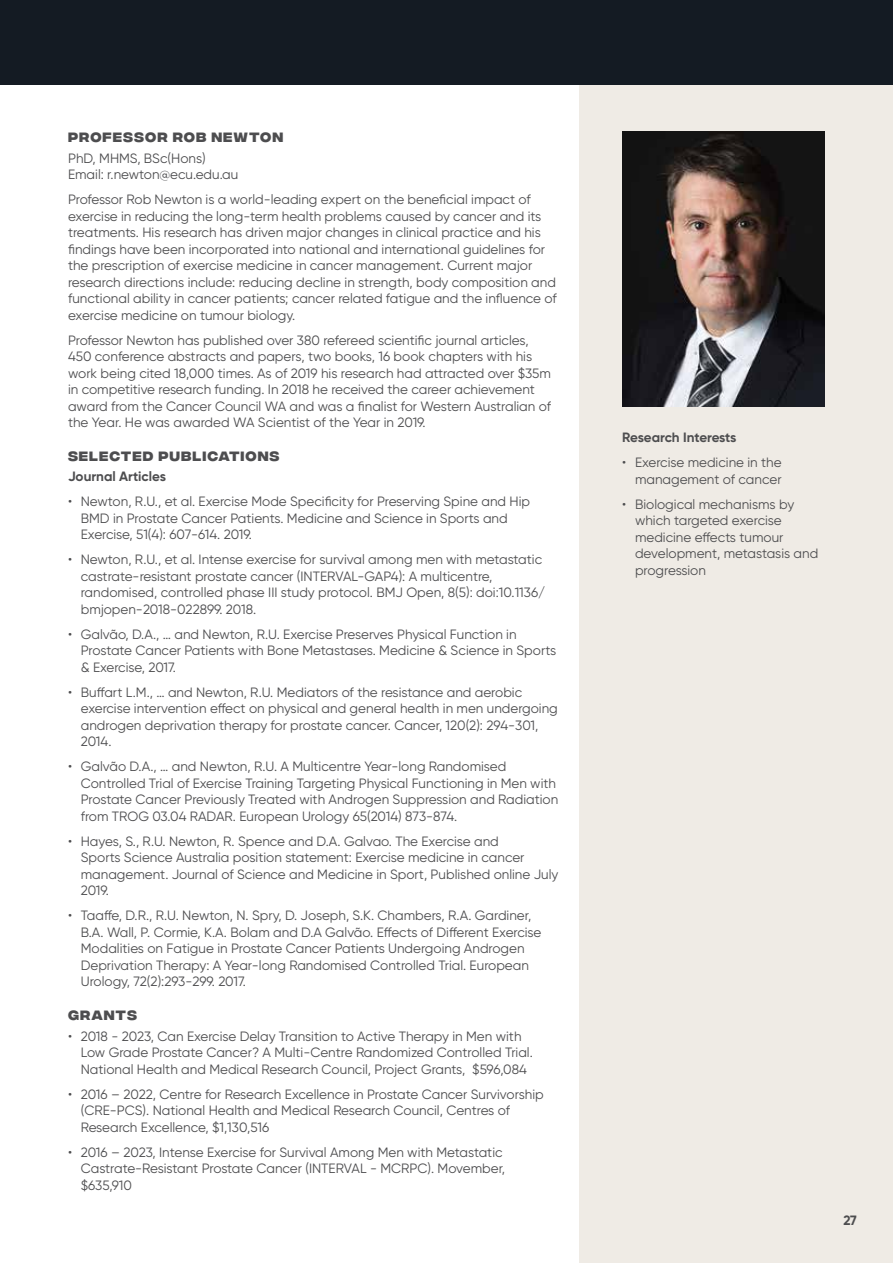
<style>
.page{position:relative;width:893px;height:1263px;background:#fff}
.page>*{position:absolute;margin:0;border:0;box-sizing:border-box;transform-origin:0 0}
.t1{font:13.5px/16.5px "Gilroy";color:#4d4d4f}
.t2{font:700 13.5px "Integral CF";letter-spacing:.075em;color:#4d4d4f}
.t3{font:700 13.5px "Gilroy";letter-spacing:-.005em;color:#4d4d4f}
</style>
<div class="page">
<div style="left:579px;top:59px;width:314px;height:1204px;background:#efebe5"></div>
<div style="left:0;top:0;width:893px;height:85px;background:#141b23"></div>
<img style="left:622px;top:132px;width:203px;height:275px">
<p class="t2" style="left:68px;top:129px;width:217px">PROFESSOR ROB NEWTON</p>
<p class="t1" style="left:68px;top:150px;width:172px">PhD, MHMS, BSc(Hons)<br>Email: r.newton@ecu.edu.au</p>
<p class="t1" style="left:68px;top:191px;width:490px">Professor Rob Newton is a world-leading expert on the beneficial impact of exercise in reducing the long-term health problems caused by cancer and its treatments. His research has driven major changes in clinical practice and his findings have been incorporated into national and international guidelines for the prescription of exercise medicine in cancer management. Current major research directions include: reducing decline in strength, body composition and functional ability in cancer patients; cancer related fatigue and the influence of exercise medicine on tumour biology.</p>
<p class="t1" style="left:68px;top:332px;width:484px">Professor Newton has published over 380 refereed scientific journal articles, 450 conference abstracts and papers, two books, 16 book chapters with his work being cited 18,000 times. As of 2019 his research had attracted over $35m in competitive research funding. In 2018 he received the career achievement award from the Cancer Council WA and was a finalist for Western Australian of the Year. He was awarded WA Scientist of the Year in 2019.</p>
<p class="t2" style="left:68px;top:448px;width:213px">SELECTED PUBLICATIONS</p>
<p class="t3" style="left:68px;top:468px;width:99px">Journal Articles</p>
<p class="t1" style="left:81px;top:493px;width:451px;text-indent:-13px">• Newton, R.U., et al. Exercise Mode Specificity for Preserving Spine and Hip<br>BMD in Prostate Cancer Patients. Medicine and Science in Sports and<br>Exercise, 51(4): 607-614. 2019.</p>
<p class="t1" style="left:81px;top:551px;width:466px;text-indent:-13px">• Newton, R.U., et al. Intense exercise for survival among men with metastatic castrate-resistant prostate cancer (INTERVAL-GAP4): A multicentre, randomised, controlled phase III study protocol. BMJ Open, 8(5): doi:10.1136/ bmjopen-2018-022899. 2018.</p>
<p class="t1" style="left:81px;top:626px;width:477px;text-indent:-13px">• Galvão, D.A., … and Newton, R.U. Exercise Preserves Physical Function in<br>Prostate Cancer Patients with Bone Metastases. Medicine &amp; Science in Sports &amp; Exercise, 2017.</p>
<p class="t1" style="left:81px;top:684px;width:479px;text-indent:-13px">• Buffart L.M., … and Newton, R.U. Mediators of the resistance and aerobic exercise intervention effect on physical and general health in men undergoing androgen deprivation therapy for prostate cancer. Cancer, 120(2): 294-301, 2014.</p>
<p class="t1" style="left:81px;top:758px;width:479px;text-indent:-13px">• Galvão D.A., … and Newton, R.U. A Multicentre Year-long Randomised Controlled Trial of Exercise Training Targeting Physical Functioning in Men with Prostate Cancer Previously Treated with Androgen Suppression and Radiation from TROG 03.04 RADAR. European Urology 65(2014) 873-874.</p>
<p class="t1" style="left:81px;top:833px;width:479px;text-indent:-13px">• Hayes, S., R.U. Newton, R. Spence and D.A. Galvao. The Exercise and<br>Sports Science Australia position statement: Exercise medicine in cancer management. Journal of Science and Medicine in Sport, Published online July 2019.</p>
<p class="t1" style="left:81px;top:907px;width:462px;text-indent:-13px">• Taaffe, D.R., R.U. Newton, N. Spry, D. Joseph, S.K. Chambers, R.A. Gardiner, B.A. Wall, P. Cormie, K.A. Bolam and D.A Galvão. Effects of Different Exercise Modalities on Fatigue in Prostate Cancer Patients Undergoing Androgen Deprivation Therapy: A Year-long Randomised Controlled Trial. European Urology, 72(2):293-299. 2017.</p>
<p class="t2" style="left:68px;top:1007px;width:70px">GRANTS</p>
<p class="t1" style="left:81px;top:1027px;width:454px;text-indent:-13px">• 2018 - 2023, Can Exercise Delay Transition to Active Therapy in Men with<br>Low Grade Prostate Cancer? A Multi-Centre Randomized Controlled Trial.<br>National Health and Medical Research Council, Project Grants, $596,084</p>
<p class="t1" style="left:81px;top:1085px;width:464px;text-indent:-13px">• 2016 – 2022, Centre for Research Excellence in Prostate Cancer Survivorship (CRE-PCS). National Health and Medical Research Council, Centres of<br>Research Excellence, $1,130,516</p>
<p class="t1" style="left:81px;top:1143px;width:426px;text-indent:-13px">• 2016 – 2023, Intense Exercise for Survival Among Men with Metastatic<br>Castrate-Resistant Prostate Cancer (INTERVAL - MCRPC). Movember, $635,910</p>
<p class="t3" style="left:622px;top:429px;width:116px">Research Interests</p>
<p class="t1" style="left:622px;top:454px;width:161px;text-align:right">• Exercise medicine in the management of cancer</p>
<p class="t1" style="left:635px;top:496px;width:185px;text-indent:-13px">• Biological mechanisms by which targeted exercise medicine effects tumour development, metastasis and progression</p>
<p class="t3" style="left:843px;top:1212px;width:15px">27</p>
</div>
